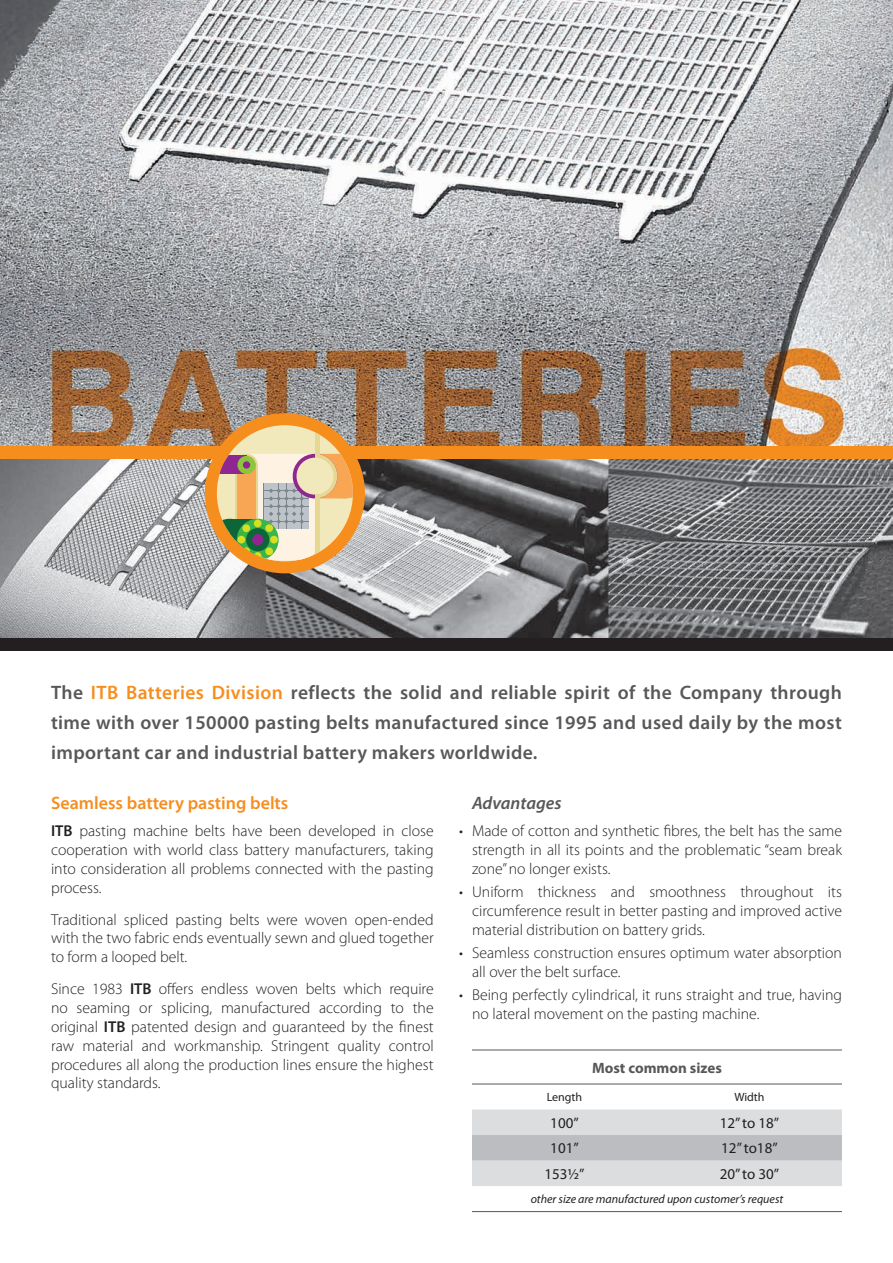
<style>
.page{position:relative;width:893px;height:1263px;background:#fff}
.page>*{position:absolute;margin:0;border:0;box-sizing:border-box;transform-origin:0 0}
.t1{font:600 19.5px/30px "Myriad Pro";letter-spacing:.02em;color:#57585a;text-align:justify}
.t2{font:600 18px "Myriad Pro";color:#f68e1e}
.t3{font:italic 600 18px "Myriad Pro";color:#57585a}
.t4{font:300 15.75px/18.9px "Myriad Pro";color:#231f20;text-align:justify}
.t5{font:15px "Myriad Pro";color:#231f20}
.t6{font:700 15px "Myriad Pro";color:#57585a}
.t7{font:italic 12px "Myriad Pro";color:#231f20}
.t8{font:12px "Myriad Pro";color:#231f20}
.s1{color:#f68e1e}
.s2{font-weight:600}
</style>
<div class="page">
<img style="left:0;top:459px;width:893px;height:179px">
<img style="left:0;top:0;width:893px;height:446px">
<div style="left:0;top:638px;width:893px;height:13px;background:#231f20"></div>
<div style="left:0;top:446px;width:893px;height:13px;background:#f68e1e"></div>
<div style="left:205px;top:413px;width:160px;height:160px;background:#f68e1e;border-radius:50%"></div>
<div style="left:217px;top:425px;width:136px;height:136px;background:#f1e9bc;border-radius:68px"></div>
<svg style="left:217px;top:452px;width:136px;height:109px"></svg>
<hr style="left:315px;top:495px;width:4px;height:66px;background:#e6d892">
<svg style="left:315px;top:432px;width:4px;height:25px"></svg>
<svg style="left:472px;top:1109px;width:370px;height:77px;background:#d1d2d5"></svg>
<hr style="left:472px;top:1084px;width:185px;height:1px;background:#57585a">
<hr style="left:657px;top:1084px;width:185px;height:1px;background:#57585a">
<hr style="left:472px;top:1211px;width:185px;height:1px;background:#57585a">
<hr style="left:657px;top:1211px;width:185px;height:1px;background:#57585a">
<hr style="left:472px;top:1049px;width:185px;height:1px;background:#57585a">
<hr style="left:657px;top:1049px;width:185px;height:1px;background:#57585a">
<p class="t1" style="left:51px;top:677px;width:792px">The <span class="s1">ITB Batteries Division</span> reflects the solid and reliable spirit of the Company through time with over 150000 pasting belts manufactured since 1995 and used daily by the most important car and industrial battery makers worldwide.</p>
<p class="t2" style="left:51px;top:791px;width:239px">Seamless battery pasting belts</p>
<p class="t4" style="left:51px;top:821px;width:384px"><span class="s2">ITB</span> pasting machine belts have been developed in close cooperation with world class battery manufacturers, taking into consideration all problems connected with the pasting process.</p>
<p class="t4" style="left:51px;top:910px;width:384px">Traditional spliced pasting belts were woven open-ended with the two fabric ends eventually sewn and glued together to form a looped belt.</p>
<p class="t4" style="left:51px;top:979px;width:384px">Since 1983 <span class="s2">ITB</span> offers endless woven belts which require no seaming or splicing, manufactured according to the original <span class="s2">ITB</span> patented design and guaranteed by the finest raw material and workmanship. Stringent quality control procedures all along the production lines ensure the highest quality standards.</p>
<p class="t3" style="left:472px;top:791px;width:91px">Advantages</p>
<p class="t4" style="left:472px;top:821px;width:371px;text-indent:-13px">• Made of cotton and synthetic fibres, the belt has the same strength in all its points and the problematic “seam break zone” no longer exists.</p>
<p class="t4" style="left:472px;top:882px;width:371px;text-indent:-13px">• Uniform thickness and smoothness throughout its circumference result in better pasting and improved active material distribution on battery grids.</p>
<p class="t4" style="left:472px;top:943px;width:371px;text-indent:-13px">• Seamless construction ensures optimum water absorption all over the belt surface.</p>
<p class="t4" style="left:472px;top:985px;width:371px;text-indent:-13px">• Being perfectly cylindrical, it runs straight and true, having no lateral movement on the pasting machine.</p>
<p class="t6" style="left:592px;top:1058px;width:131px">Most common sizes</p>
<p class="t8" style="left:547px;top:1090px;width:37px">Length</p>
<p class="t8" style="left:734px;top:1090px;width:32px">Width</p>
<p class="t5" style="left:550px;top:1113px;width:30px">100”</p>
<p class="t5" style="left:720px;top:1113px;width:61px">12” to 18”</p>
<p class="t5" style="left:550px;top:1139px;width:30px">101”</p>
<p class="t5" style="left:721px;top:1139px;width:58px">12” to18”</p>
<p class="t5" style="left:545px;top:1165px;width:41px">153½”</p>
<p class="t5" style="left:720px;top:1165px;width:61px">20” to 30”</p>
<p class="t7" style="left:531px;top:1192px;width:254px">other size are manufactured upon customer’s request</p>
</div>
